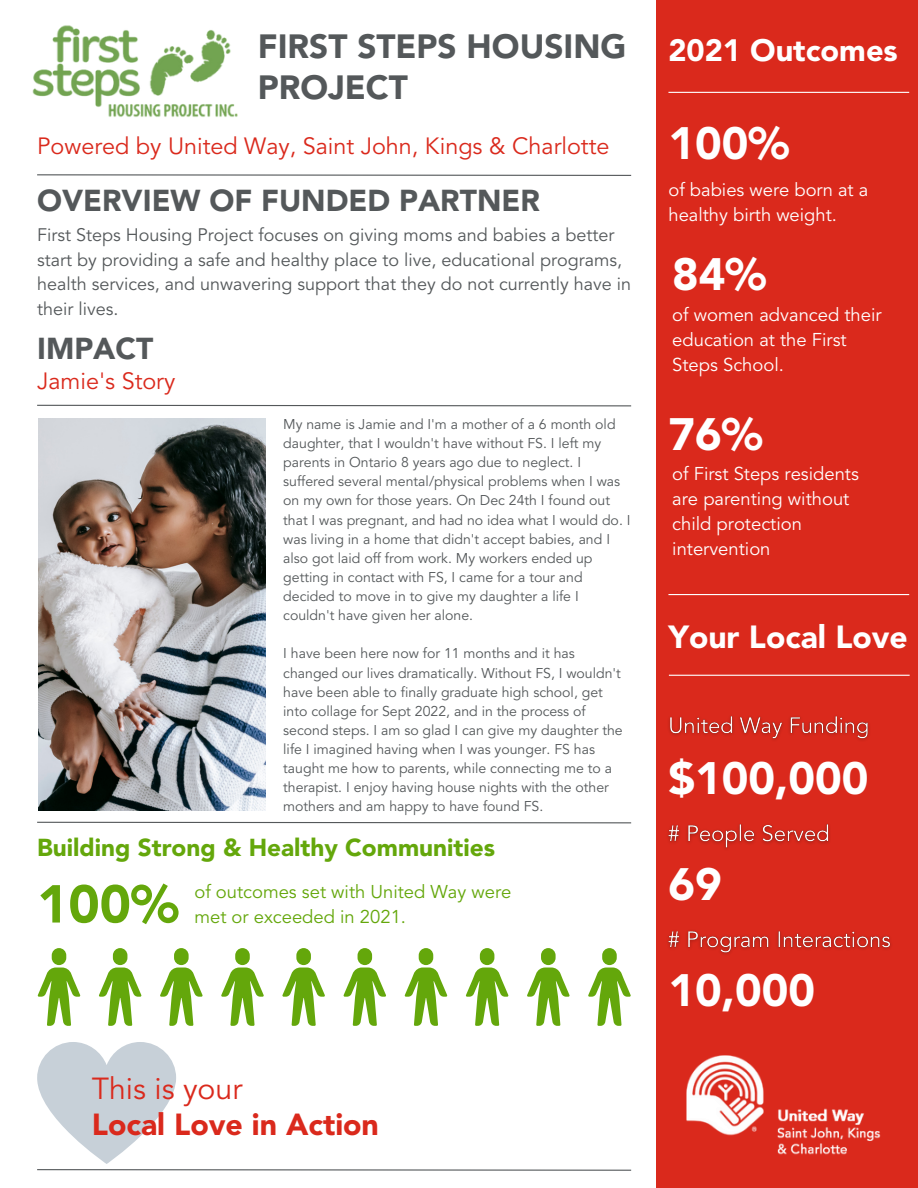
<style>
.page{position:relative;width:918px;height:1188px;background:#fff}
.page>*{position:absolute;margin:0;border:0;box-sizing:border-box;transform-origin:0 0}
.t1{font:900 52.8px "Avenir LT Std";color:#64a70b}
.t2{font:900 45px "Avenir LT Std";color:#fff}
.t3{font:900 33.3px/40.5px "Avenir LT Std";color:#54585a}
.t4{font:900 31.8px "Avenir LT Std";color:#fff}
.t5{font:900 30.75px "Avenir LT Std";color:#fff}
.t6{font:900 30.3px "Avenir LT Std";color:#da291c}
.t7{font:30.3px "Avenir LT Std";color:#da291c}
.t8{font:900 30px "Avenir LT Std";color:#54585a}
.t9{font:900 24.3px "Avenir LT Std";color:#64a70b}
.t10{font:23.4px "Avenir LT Std";color:#da291c}
.t11{font:18.45px/24.8px "Avenir LT Std";color:#fff}
.t12{font:18.45px/24.8px "Avenir LT Std";color:#64a70b}
.t13{font:18px/24.8px "Avenir LT Std";color:#54585a}
.t14{font:14.1px/19.2px "Avenir LT Std";color:#54585a}
</style>
<div class="page">
<svg style="left:37px;top:174px;width:595px;height:2px"></svg>
<div style="left:656px;top:0;width:262px;height:1188px;background:#da291c"></div>
<hr style="left:668px;top:92px;width:241px;height:1px;background:#fff">
<hr style="left:668px;top:594px;width:241px;height:1px;background:#fff">
<img style="left:686px;top:1055px;width:195px;height:100px">
<svg style="left:37px;top:404px;width:595px;height:3px"></svg>
<hr style="left:669px;top:675px;width:241px;height:1px;background:#fff">
<svg style="left:37px;top:821px;width:595px;height:3px"></svg>
<svg style="left:38px;top:948px;width:593px;height:78px"></svg>
<svg style="left:37px;top:1042px;width:595px;height:129px"></svg>
<img style="left:32px;top:25px;width:206px;height:92px">
<img style="left:668px;top:824px;width:162px;height:25px">
<img style="left:668px;top:930px;width:223px;height:25px">
<img style="left:669px;top:716px;width:200px;height:24px">
<img style="left:39px;top:418px;width:227px;height:393px">
<h3 class="t3" style="left:258px;top:30px;width:370px">FIRST STEPS HOUSING<br>PROJECT</h3>
<h3 class="t10" style="left:37px;top:136px;width:574px">Powered by United Way, Saint John, Kings &amp; Charlotte</h3>
<h3 class="t8" style="left:37px;top:188px;width:504px">OVERVIEW OF FUNDED PARTNER</h3>
<p class="t13" style="left:37px;top:224px;width:595px">First Steps Housing Project focuses on giving moms and babies a better start by providing a safe and healthy place to live, educational programs, health services, and unwavering support that they do not currently have in their lives.</p>
<h3 class="t8" style="left:37px;top:336px;width:118px">IMPACT</h3>
<h3 class="t10" style="left:37px;top:372px;width:140px">Jamie's Story</h3>
<p class="t14" style="left:283px;top:416px;width:349px">My name is Jamie and I'm a mother of a 6 month old daughter, that I wouldn't have without FS. I left my parents in Ontario 8 years ago due to neglect. I suffered several mental/physical problems when I was on my own for those years. On Dec 24th I found out that I was pregnant, and had no idea what I would do. I was living in a home that didn't accept babies, and I also got laid off from work. My workers ended up getting in contact with FS, I came for a tour and decided to move in to give my daughter a life I couldn't have given her alone.</p>
<p class="t14" style="left:283px;top:645px;width:341px">I have been here now for 11 months and it has changed our lives dramatically. Without FS, I wouldn't have been able to finally graduate high school, get into collage for Sept 2022, and in the process of second steps. I am so glad I can give my daughter the life I imagined having when I was younger. FS has taught me how to parents, while connecting me to a therapist. I enjoy having house nights with the other mothers and am happy to have found FS.</p>
<h3 class="t9" style="left:37px;top:838px;width:459px">Building Strong &amp; Healthy Communities</h3>
<h1 class="t1" style="left:37px;top:883px;width:143px">100%</h1>
<h3 class="t12" style="left:194px;top:881px;width:318px">of outcomes set with United Way were met or exceeded in 2021.</h3>
<h3 class="t7" style="left:92px;top:1076px;width:152px">This is your</h3>
<h3 class="t6" style="left:92px;top:1112px;width:289px">Local Love in Action</h3>
<h3 class="t5" style="left:668px;top:38px;width:231px">2021 Outcomes</h3>
<h2 class="t2" style="left:668px;top:125px;width:122px">100%</h2>
<h3 class="t11" style="left:668px;top:179px;width:201px">of babies were born at a healthy birth weight.</h3>
<h2 class="t2" style="left:672px;top:256px;width:96px">84%</h2>
<h3 class="t11" style="left:672px;top:304px;width:211px">of women advanced their education at the First<br>Steps School.</h3>
<h2 class="t2" style="left:668px;top:415px;width:96px">76%</h2>
<h3 class="t11" style="left:672px;top:463px;width:188px">of First Steps residents are parenting without child protection intervention</h3>
<h3 class="t4" style="left:668px;top:624px;width:241px">Your Local Love</h3>
<h2 class="t2" style="left:668px;top:760px;width:202px">$100,000</h2>
<h2 class="t2" style="left:668px;top:866px;width:55px">69</h2>
<h2 class="t2" style="left:668px;top:972px;width:148px">10,000</h2>
</div>
